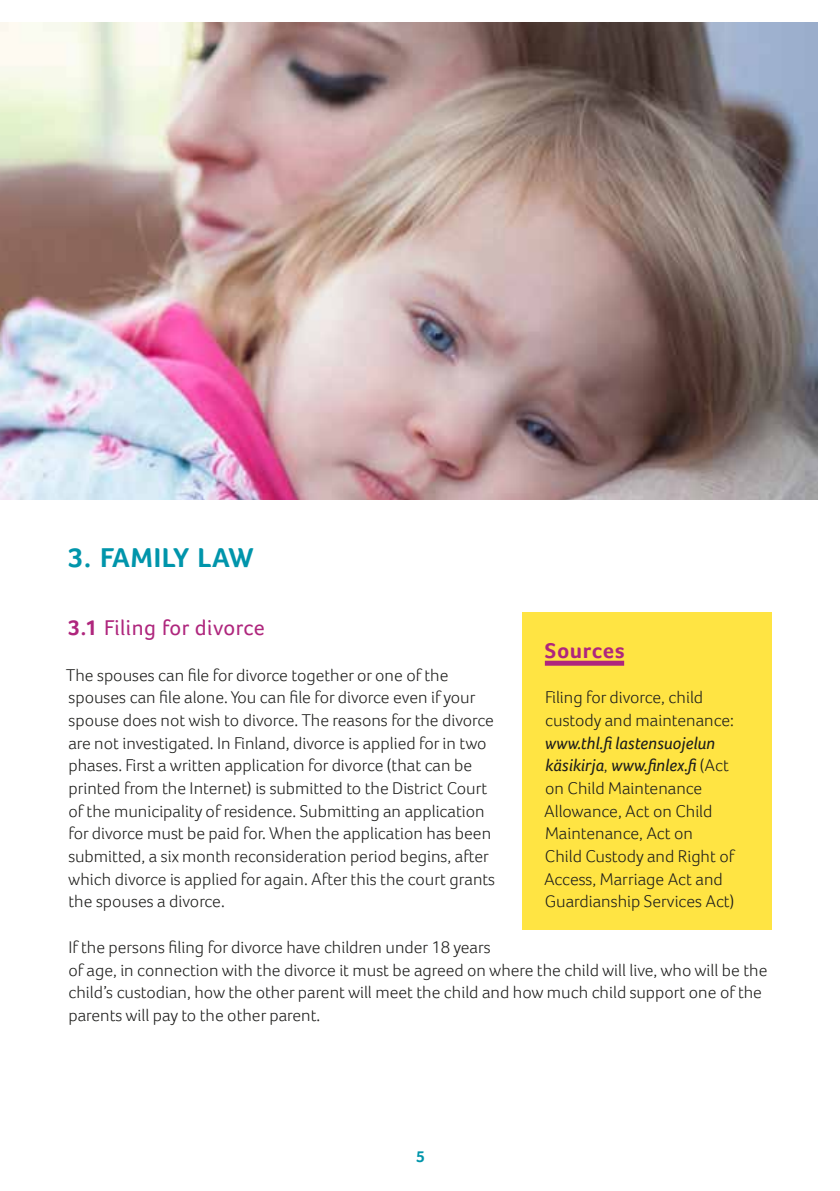
<style>
.page{position:relative;width:840px;height:1191px;background:#fff}
.page>*{position:absolute;margin:0;border:0;box-sizing:border-box;transform-origin:0 0}
.t1{font:700 28px "Foco";letter-spacing:.025em;color:#0095ab}
.t2{font:22px "Foco";letter-spacing:.02em;color:#af267d}
.t3{font:700 22px "Foco";letter-spacing:.03em;color:#af267d}
.t4{font:300 17.6px/22.6px "Foco";color:#1d1d1b}
.t5{font:700 16px "Foco";color:#0095ab}
.s1{font-weight:700}
.s2{font-weight:400;font-style:italic}
</style>
<div class="page">
<img style="left:0;top:23px;width:816px;height:476px">
<div style="left:522px;top:612px;width:249px;height:318px;background:#ffe443"></div>
<div style="left:544px;top:660px;width:79px;height:5px;background:#af267d"></div>
<h1 class="t1" style="left:68px;top:541px;width:187px">3. FAMILY LAW</h1>
<p class="t2" style="left:68px;top:615px;width:198px"><span class="s1">3.1</span> Filing for divorce</p>
<p class="t4" style="left:66px;top:663px;width:430px">The spouses can file for divorce together or one of the spouses can file alone. You can file for divorce even if your spouse does not wish to divorce. The reasons for the divorce are not investigated. In Finland, divorce is applied for in two phases. First a written application for divorce (that can be printed from the Internet) is submitted to the District Court of the municipality of residence. Submitting an application for divorce must be paid for. When the application has been submitted, a six month reconsideration period begins, after which divorce is applied for again. After this the court grants the spouses a divorce.</p>
<p class="t4" style="left:68px;top:935px;width:700px">If the persons filing for divorce have children under 18 years<br>of age, in connection with the divorce it must be agreed on where the child will live, who will be the child’s custodian, how the other parent will meet the child and how much child support one of the parents will pay to the other parent.</p>
<p class="t3" style="left:544px;top:637px;width:81px">Sources</p>
<p class="t4" style="left:545px;top:686px;width:190px">Filing for divorce, child custody and maintenance:</p>
<p class="t4" style="left:543px;top:731px;width:192px"><span class="s2">www.thl.fi lastensuojelun käsikirja</span>, <span class="s2">www.finlex.fi</span> (Act on Child Maintenance<br>Allowance, Act on Child<br>Maintenance, Act on<br>Child Custody and Right of<br>Access, Marriage Act and<br>Guardianship Services Act)</p>
<p class="t5" style="left:416px;top:1147px;width:10px">5</p>
</div>
